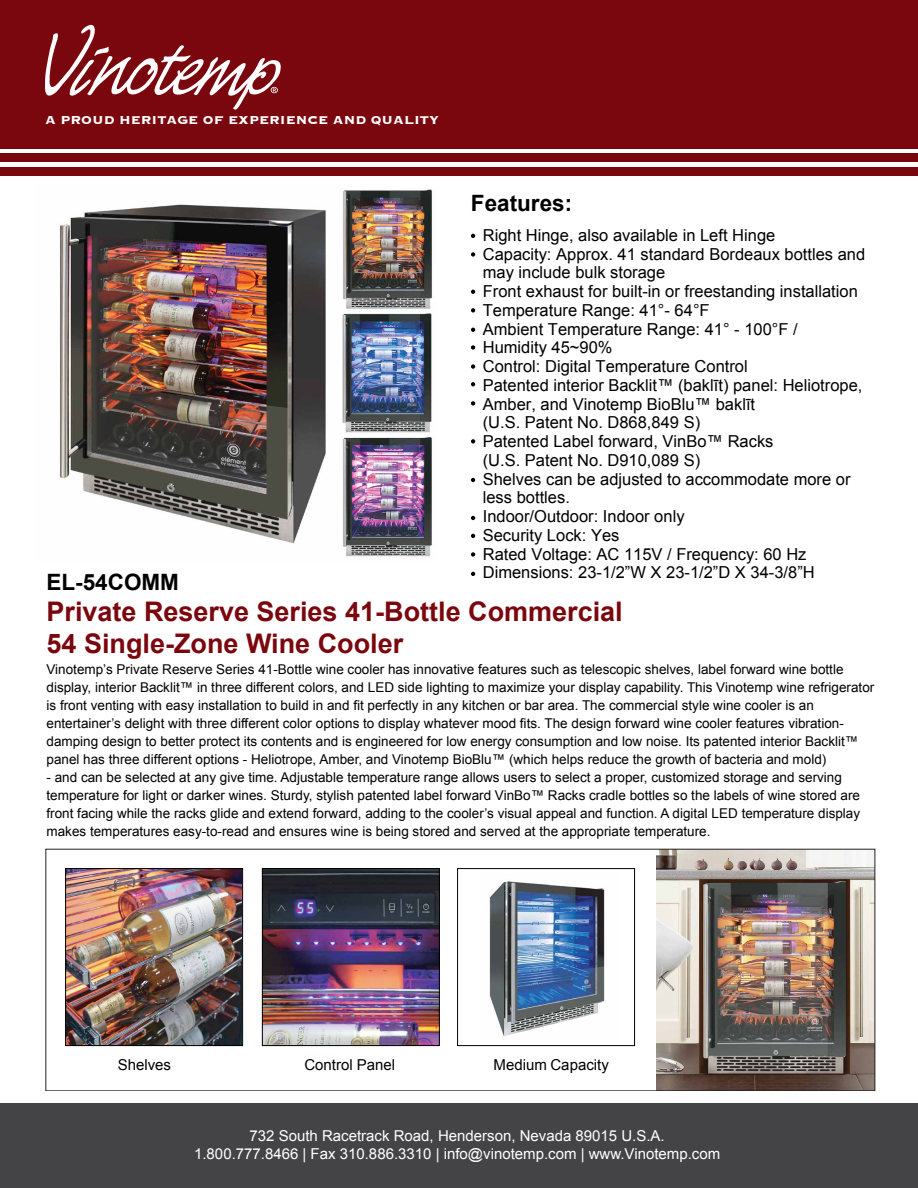
<style>
.page{position:relative;width:918px;height:1188px;background:#fff}
.page>*{position:absolute;margin:0;border:0;box-sizing:border-box;transform-origin:0 0}
.t1{font:700 27px "Arial";color:#7b070e}
.h2_black{font:700 22.5px "Arial";color:#000}
.Bullet_11{font:16.5px/18.8px "Arial";color:#000}
.Paragraph_Size_10_Wh{font:15px "Arial";color:#fff}
.Proud_Heritage{font:700 15px "Copperplate";color:#fff}
.Paragraph_Size_10_Bl{font:15px "Arial";color:#000}
.Paragraph_Size_9_Bla{font:13.5px/18px "Arial";color:#000}
</style>
<div class="page">
<div style="left:0;top:1104px;width:918px;height:84px;background:#444446"></div>
<div style="left:0;top:153px;width:918px;height:9px;background:#7b070e"></div>
<div style="left:0;top:167px;width:918px;height:9px;background:#7b070e"></div>
<div style="left:0;top:0;width:918px;height:148px;background:#7b070e"></div>
<svg style="left:45px;top:24px;width:236px;height:86px"></svg>
<img style="left:60px;top:204px;width:266px;height:340px">
<img style="left:342px;top:189px;width:90px;height:368px">
<img style="left:67px;top:870px;width:174px;height:174px">
<img style="left:264px;top:870px;width:174px;height:174px">
<img style="left:489px;top:881px;width:116px;height:155px">
<img style="left:657px;top:851px;width:216px;height:238px">
<svg style="left:471px;top:234px;width:4px;height:4px"></svg>
<svg style="left:471px;top:345px;width:4px;height:5px"></svg>
<svg style="left:471px;top:382px;width:4px;height:4px"></svg>
<svg style="left:471px;top:478px;width:4px;height:4px"></svg>
<svg style="left:471px;top:290px;width:4px;height:4px"></svg>
<svg style="left:471px;top:401px;width:4px;height:5px"></svg>
<svg style="left:471px;top:534px;width:4px;height:4px"></svg>
<svg style="left:471px;top:516px;width:4px;height:4px"></svg>
<svg style="left:471px;top:328px;width:4px;height:4px"></svg>
<svg style="left:471px;top:364px;width:4px;height:5px"></svg>
<svg style="left:471px;top:439px;width:4px;height:5px"></svg>
<svg style="left:471px;top:572px;width:4px;height:4px"></svg>
<svg style="left:471px;top:252px;width:4px;height:5px"></svg>
<svg style="left:471px;top:308px;width:4px;height:5px"></svg>
<svg style="left:471px;top:552px;width:4px;height:5px"></svg>
<div style="left:65px;top:868px;width:178px;height:178px;border:1px solid #000"></div>
<div style="left:262px;top:868px;width:178px;height:178px;border:1px solid #000"></div>
<div style="left:457px;top:868px;width:178px;height:178px;border:1px solid #000"></div>
<p class="Proud_Heritage" style="left:45px;top:110px;width:396px">A PROUD HERITAGE OF EXPERIENCE AND QUALITY</p>
<p class="h2_black" style="left:471px;top:188px;width:103px">Features:</p>
<p class="Bullet_11" style="left:483px;top:226px;width:294px">Right Hinge, also available in Left Hinge</p>
<p class="Bullet_11" style="left:483px;top:245px;width:384px">Capacity: Approx. 41 standard Bordeaux bottles and</p>
<p class="Bullet_11" style="left:483px;top:264px;width:184px">may include bulk storage</p>
<p class="Bullet_11" style="left:483px;top:282px;width:377px">Front exhaust for built-in or freestanding installation</p>
<p class="Bullet_11" style="left:483px;top:301px;width:228px">Temperature Range: 41°- 64°F</p>
<p class="Bullet_11" style="left:483px;top:320px;width:316px">Ambient Temperature Range: 41° - 100°F /<br>Humidity 45~90%</p>
<p class="Bullet_11" style="left:483px;top:357px;width:266px">Control: Digital Temperature Control</p>
<p class="Bullet_11" style="left:483px;top:376px;width:381px">Patented interior Backlit™ (baklīt) panel: Heliotrope,</p>
<p class="Bullet_11" style="left:483px;top:395px;width:274px">Amber, and Vinotemp BioBlu™ baklīt</p>
<p class="Bullet_11" style="left:483px;top:414px;width:219px">(U.S. Patent No. D868,849 S)</p>
<p class="Bullet_11" style="left:483px;top:432px;width:292px">Patented Label forward, VinBo™ Racks</p>
<p class="Bullet_11" style="left:483px;top:451px;width:219px">(U.S. Patent No. D910,089 S)</p>
<p class="Bullet_11" style="left:483px;top:470px;width:369px">Shelves can be adjusted to accommodate more or</p>
<p class="Bullet_11" style="left:483px;top:489px;width:89px">less bottles.</p>
<p class="Bullet_11" style="left:483px;top:507px;width:203px">Indoor/Outdoor: Indoor only</p>
<p class="Bullet_11" style="left:483px;top:526px;width:138px">Security Lock: Yes</p>
<p class="Bullet_11" style="left:483px;top:545px;width:325px">Rated Voltage: AC 115V / Frequency: 60 Hz</p>
<p class="Bullet_11" style="left:483px;top:564px;width:333px">Dimensions: 23-1/2”W X 23-1/2”D X 34-3/8”H</p>
<p class="h2_black" style="left:46px;top:567px;width:134px">EL-54COMM</p>
<h1 class="t1" style="left:46px;top:594px;width:578px">Private Reserve Series 41-Bottle Commercial</h1>
<h1 class="t1" style="left:46px;top:626px;width:358px">54 Single-Zone Wine Cooler</h1>
<p class="Paragraph_Size_9_Bla" style="left:46px;top:660px;width:829px">Vinotemp’s Private Reserve Series 41-Bottle wine cooler has innovative features such as telescopic shelves, label forward wine bottle display, interior Backlit™ in three different colors, and LED side lighting to maximize your display capability. This Vinotemp wine refrigerator is front venting with easy installation to build in and fit perfectly in any kitchen or bar area. The commercial style wine cooler is an entertainer’s delight with three different color options to display whatever mood fits. The design forward wine cooler features vibration&shy;damping design to better protect its contents and is engineered for low energy consumption and low noise. Its patented interior Backlit™ panel has three different options - Heliotrope, Amber, and Vinotemp BioBlu™ (which helps reduce the growth of bacteria and mold)</p>
<p class="Paragraph_Size_9_Bla" style="left:46px;top:768px;width:815px">- and can be selected at any give time. Adjustable temperature range allows users to select a proper, customized storage and serving temperature for light or darker wines. Sturdy, stylish patented label forward VinBo™ Racks cradle bottles so the labels of wine stored are front facing while the racks glide and extend forward, adding to the cooler’s visual appeal and function. A digital LED temperature display makes temperatures easy-to-read and ensures wine is being stored and served at the appropriate temperature.</p>
<p class="Paragraph_Size_10_Bl" style="left:118px;top:1055px;width:55px">Shelves</p>
<p class="Paragraph_Size_10_Bl" style="left:304px;top:1055px;width:92px">Control Panel</p>
<p class="Paragraph_Size_10_Bl" style="left:494px;top:1055px;width:117px">Medium Capacity</p>
<p class="Paragraph_Size_10_Wh" style="left:250px;top:1126px;width:417px">732 South Racetrack Road, Henderson, Nevada 89015 U.S.A.</p>
<p class="Paragraph_Size_10_Wh" style="left:194px;top:1144px;width:528px">1.800.777.8466 | Fax 310.886.3310 | info@vinotemp.com | www.Vinotemp.com</p>
</div>
